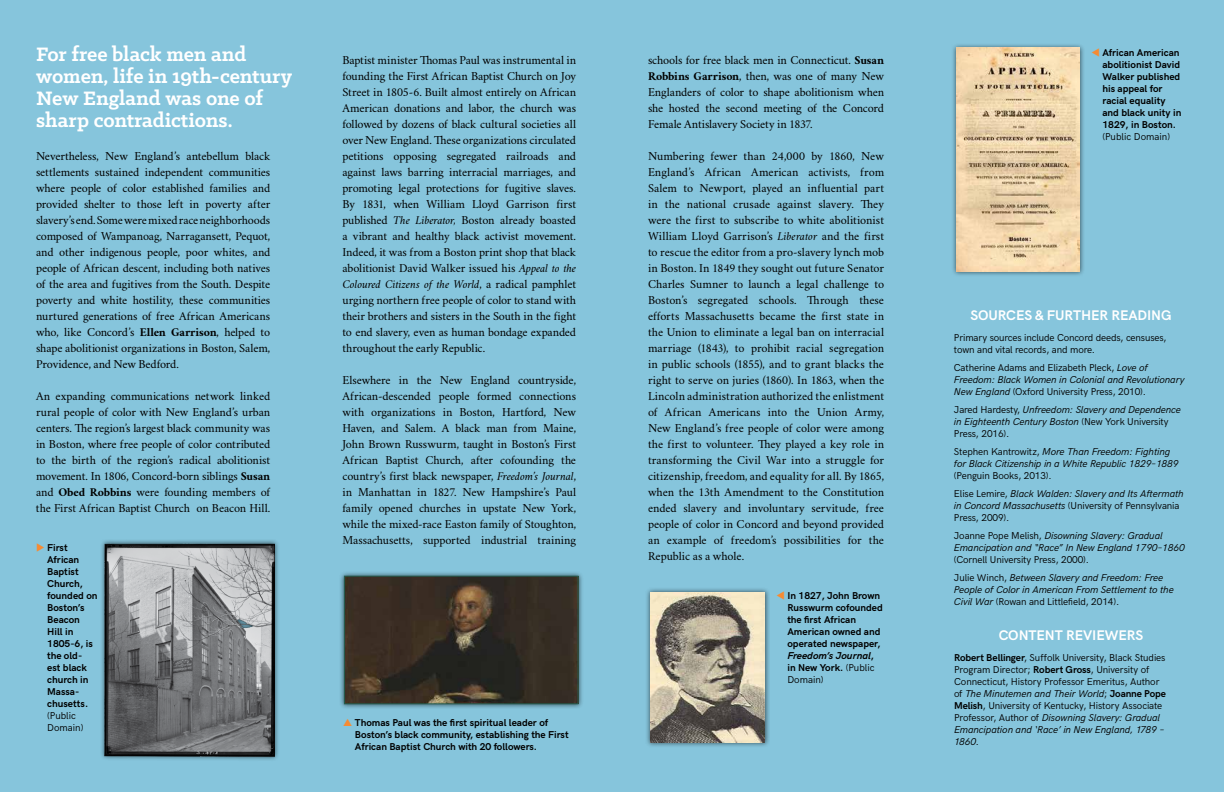
<style>
.page{position:relative;width:1224px;height:792px;background:#86c5dc}
.page>*{position:absolute;margin:0;border:0;box-sizing:border-box;transform-origin:0 0}
.t1{font:700 22px/22px "Klinic Slab";letter-spacing:-.005em;color:#fff}
.t2{font:700 14px "HK Grotesk";letter-spacing:-.005em;color:#fff}
.t3{font:12px/16px "Crimson";letter-spacing:-.01em;color:#000;text-align:justify}
.t4{font:10px/12px "HK Grotesk";letter-spacing:-.01em;color:#000}
.t5{font:700 10px/12px "HK Grotesk";color:#000}
.t6{font:italic 10px/12px "HK Grotesk";letter-spacing:-.01em;color:#000}
.s1{font-weight:700}
.s2{color:#f68b33}
.s3{font-style:italic}
.s4{font-weight:400}
.s5{font-style:normal}
</style>
<div class="page">
<div style="left:100px;top:539px;width:180px;height:223px;background:#000;opacity:.6"></div>
<img style="left:104px;top:542px;width:170px;height:218px">
<div style="left:339px;top:571px;width:244px;height:138px;background:#000;opacity:.6"></div>
<img style="left:346px;top:578px;width:230px;height:124px">
<div style="left:344px;top:576px;width:234px;height:128px;border:1px solid #245d4f"></div>
<div style="left:951px;top:43px;width:134px;height:233px;background:#000;opacity:.6"></div>
<img style="left:956px;top:48px;width:124px;height:223px">
<div style="left:645px;top:587px;width:125px;height:161px;background:#000;opacity:.6"></div>
<img style="left:650px;top:592px;width:115px;height:151px">
<h1 class="t1" style="left:36px;top:43px;width:258px">For free black men and women, life in 19th-century<br>New England was one of sharp contradictions.</h1>
<p class="t3" style="left:36px;top:147px;width:236px">Nevertheless, New England’s antebellum black settlements sustained independent communities where people of color established families and provided shelter to those left in poverty after slavery’s end. Some were mixed race neighborhoods composed of Wampanoag, Narragansett, Pequot, and other indigenous people, poor whites, and people of African descent, including both natives of the area and fugitives from the South. Despite poverty and white hostility, these communities nurtured generations of free African Americans who, like Concord’s <span class="s1">Ellen Garrison</span>, helped to shape abolitionist organizations in Boston, Salem, Providence, and New Bedford.</p>
<p class="t3" style="left:36px;top:387px;width:236px">An expanding communications network linked rural people of color with New England’s urban centers. The region’s largest black community was in Boston, where free people of color contributed to the birth of the region’s radical abolitionist movement. In 1806, Concord-born siblings <span class="s1">Susan </span>and <span class="s1">Obed Robbins</span> were founding members of the First African Baptist Church on Beacon Hill.</p>
<p class="t5" style="left:47px;top:541px;width:52px;text-indent:-11px"><span class="s2">◆</span> First<br>African<br>Baptist<br>Church, founded on<br>Boston’s<br>Beacon<br>Hill in<br>1805-6, is the old&shy;est black church in<br>Massa&shy;chusetts.</p>
<p class="t4" style="left:47px;top:709px;width:38px">(Public<br>Domain)</p>
<p class="t3" style="left:342px;top:51px;width:235px">Baptist minister Thomas Paul was instrumental in founding the First African Baptist Church on Joy Street in 1805-6. Built almost entirely on African American donations and labor, the church was followed by dozens of black cultural societies all over New England. These organizations circulated petitions opposing segregated railroads and against laws barring interracial marriages, and promoting legal protections for fugitive slaves.<br>By 1831, when William Lloyd Garrison first published <span class="s3">The Liberator,</span> Boston already boasted a vibrant and healthy black activist movement.<br>Indeed, it was from a Boston print shop that black abolitionist David Walker issued his <span class="s3">Appeal to the Coloured Citizens of the World</span>, a radical pamphlet urging northern free people of color to stand with their brothers and sisters in the South in the fight to end slavery, even as human bondage expanded throughout the early Republic.</p>
<p class="t3" style="left:342px;top:371px;width:235px">Elsewhere in the New England countryside, African-descended people formed connections with organizations in Boston, Hartford, New Haven, and Salem. A black man from Maine, John Brown Russwurm, taught in Boston’s First African Baptist Church, after cofounding the country’s first black newspaper, <span class="s3">Freedom’s Journal</span>, in Manhattan in 1827. New Hampshire’s Paul family opened churches in upstate New York, while the mixed-race Easton family of Stoughton, Massachusetts, supported industrial training</p>
<p class="t5" style="left:355px;top:716px;width:215px">Thomas Paul was the first spiritual leader of<br>Boston’s black community, establishing the First<br>African Baptist Church with 20 followers.</p>
<p class="t3" style="left:648px;top:51px;width:238px">schools for free black men in Connecticut. <span class="s1">Susan Robbins Garrison</span>, then, was one of many New Englanders of color to shape abolitionism when she hosted the second meeting of the Concord Female Antislavery Society in 1837.</p>
<p class="t3" style="left:648px;top:147px;width:238px">Numbering fewer than 24,000 by 1860, New England’s African American activists, from Salem to Newport, played an influential part in the national crusade against slavery. They were the first to subscribe to white abolitionist William Lloyd Garrison’s <span class="s3">Liberator</span> and the first to rescue the editor from a pro-slavery lynch mob in Boston. In 1849 they sought out future Senator Charles Sumner to launch a legal challenge to Boston’s segregated schools. Through these efforts Massachusetts became the first state in the Union to eliminate a legal ban on interracial marriage (1843), to prohibit racial segregation in public schools (1855), and to grant blacks the right to serve on juries (1860). In 1863, when the Lincoln administration authorized the enlistment of African Americans into the Union Army, New England’s free people of color were among the first to volunteer. They played a key role in transforming the Civil War into a struggle for citizenship, freedom, and equality for all. By 1865, when the 13th Amendment to the Constitution ended slavery and involuntary servitude, free people of color in Concord and beyond provided an example of freedom’s possibilities for the Republic as a whole.</p>
<p class="t5" style="left:787px;top:589px;width:97px;text-indent:-11px"><span class="s2">▼</span> In 1827, John Brown<br>Russwurm cofounded the first African<br>American owned and operated newspaper,<br><span class="s3">Freedom’s Journal</span>, in New York. <span class="s4">(Public<br>Domain)</span></p>
<p class="t5" style="left:1102px;top:46px;width:80px;text-indent:-11px"><span class="s2">▼</span> African American abolitionist David<br>Walker published his appeal for racial equality and black unity in<br>1829, in Boston.</p>
<p class="t4" style="left:1102px;top:130px;width:69px">(Public Domain)</p>
<p class="t2" style="left:970px;top:305px;width:203px">SOURCES &amp; FURTHER READING</p>
<p class="t4" style="left:954px;top:331px;width:214px">Primary sources include Concord deeds, censuses, town and vital records, and more.</p>
<p class="t4" style="left:954px;top:361px;width:232px">Catherine Adams and Elizabeth Pleck, <span class="s3">Love of<br>Freedom: Black Women in Colonial and Revolutionary<br>New England</span> (Oxford University Press, 2010).</p>
<p class="t6" style="left:954px;top:403px;width:228px"><span class="s5">Jared Hardesty,</span> Unfreedom: Slavery and Dependence in Eighteenth Century Boston <span class="s5">(New York University<br>Press, 2016).</span></p>
<p class="t6" style="left:954px;top:445px;width:226px"><span class="s5">Stephen Kantrowitz,</span> More Than Freedom: Fighting for Black Citizenship in a White Republic 1829–1889</p>
<p class="t6" style="left:954px;top:466px;width:231px;line-height:18px"><span class="s5">(Penguin Books, 2013).<br>Elise Lemire,</span> Black Walden: Slavery and Its Aftermath</p>
<p class="t4" style="left:954px;top:499px;width:227px"><span class="s3">in Concord Massachusetts</span> (University of Pennsylvania<br>Press, 2009).</p>
<p class="t6" style="left:954px;top:529px;width:232px"><span class="s5">Joanne Pope Melish,</span> Disowning Slavery: Gradual<br>Emancipation and “Race” In New England 1790–1860</p>
<p class="t4" style="left:954px;top:550px;width:211px;line-height:18px">(Cornell University Press, 2000).<br>Julie Winch, <span class="s3">Between Slavery and Freedom: Free</span></p>
<p class="t6" style="left:954px;top:583px;width:221px">People of Color in American From Settlement to the<br>Civil War <span class="s5">(Rowan and Littlefield, 2014).</span></p>
<p class="t2" style="left:999px;top:625px;width:146px">CONTENT REVIEWERS</p>
<p class="t4" style="left:954px;top:651px;width:214px"><span class="s1">Robert Bellinger</span>, Suffolk University, Black Studies Program Director; <span class="s1">Robert Gross</span>, University of Connecticut, History Professor Emeritus, Author of <span class="s3">The Minutemen and Their World</span>; <span class="s1">Joanne Pope Melish</span>, University of Kentucky, History Associate Professor, Author of <span class="s3">Disowning Slavery: Gradual Emancipation and ‘Race’ in New England, 1789 – 1860.</span></p>
</div>
